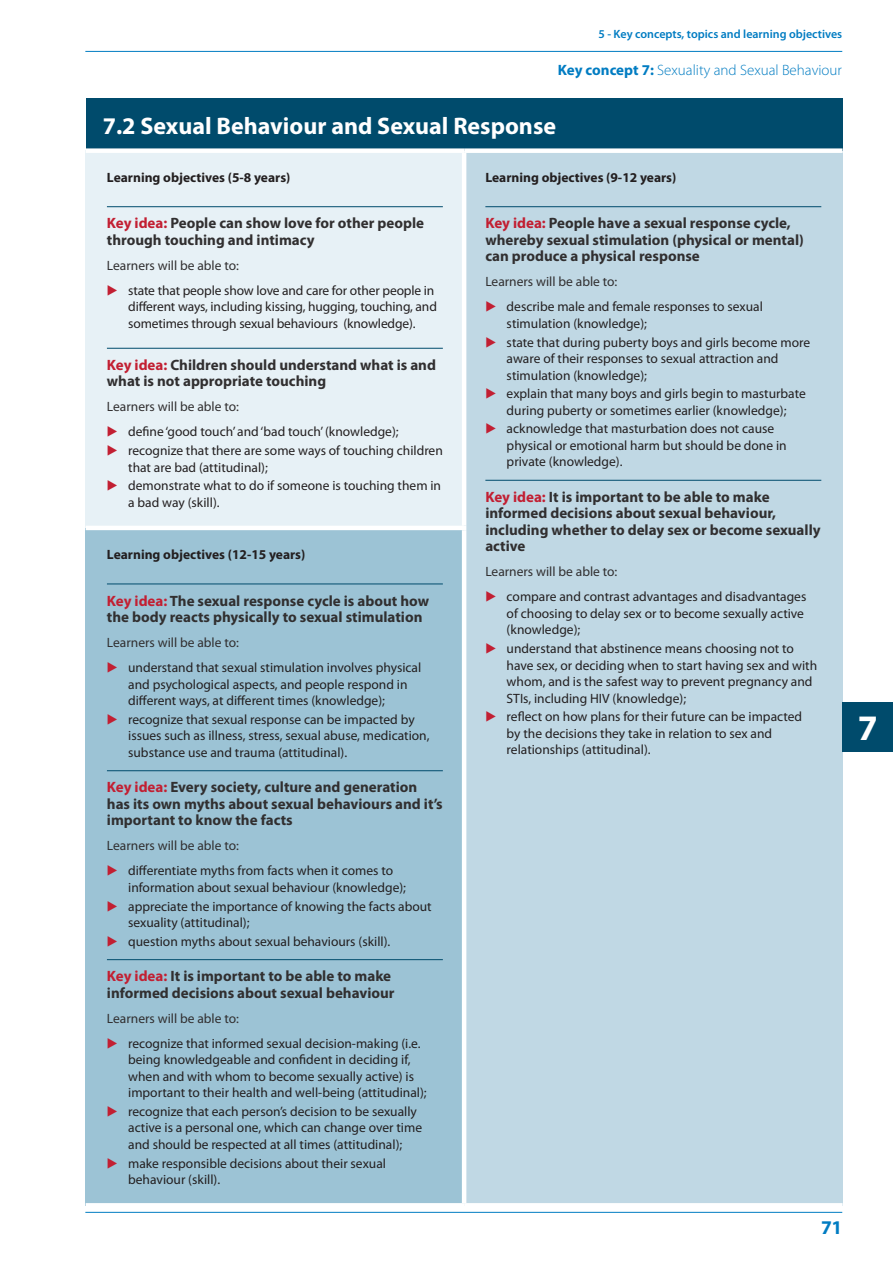
<style>
.page{position:relative;width:893px;height:1263px;background:#fff}
.page>*{position:absolute;margin:0;border:0;box-sizing:border-box;transform-origin:0 0}
.t1{font:700 36px "Myriad Pro";color:#fff}
.t2{font:700 24px "Myriad Pro";color:#fff}
.t3{font:700 19.5px "Myriad Pro";color:#007cc2}
.t4{font:700 15px/16.5px "Myriad Pro";color:#312f30}
.t5{font:300 15px "Myriad Pro";color:#007cc2}
.t6{font:13.5px/16.5px "Myriad Pro";color:#231f20}
.t7{font:700 13.5px "Myriad Pro";color:#231f20}
.t8{font:600 12px "Myriad Pro";color:#007cc2}
.s1{font-weight:700}
.s2{color:#c21f32}
.s3{color:#312f30}
</style>
<div class="page">
<hr style="left:85px;top:51px;width:757px;height:1px;background:#007cc2">
<hr style="left:85px;top:1212px;width:757px;height:1px;background:#007cc2">
<div style="left:86px;top:99px;width:757px;height:52px;background:#004b6c"></div>
<div style="left:86px;top:151px;width:378px;height:377px;background:#e7f1f6"></div>
<div style="left:464px;top:151px;width:379px;height:1054px;background:#c0d8e4"></div>
<div style="left:86px;top:528px;width:378px;height:677px;background:#9cc3d5"></div>
<div style="left:86px;top:148px;width:378px;height:5px;background:#fff"></div>
<div style="left:464px;top:148px;width:379px;height:5px;background:#fff"></div>
<hr style="left:462px;top:153px;width:4px;height:373px;background:#fff">
<hr style="left:86px;top:526px;width:380px;height:4px;background:#fff">
<hr style="left:462px;top:530px;width:4px;height:673px;background:#fff">
<hr style="left:86px;top:1203px;width:378px;height:4px;background:#fff">
<hr style="left:464px;top:1203px;width:379px;height:4px;background:#fff">
<hr style="left:107px;top:206px;width:336px;height:1px;background:#004b6c">
<hr style="left:107px;top:348px;width:336px;height:1px;background:#004b6c">
<hr style="left:485px;top:206px;width:336px;height:1px;background:#004b6c">
<hr style="left:485px;top:480px;width:336px;height:1px;background:#004b6c">
<hr style="left:107px;top:584px;width:336px;height:1px;background:#004b6c">
<hr style="left:107px;top:770px;width:336px;height:1px;background:#004b6c">
<hr style="left:107px;top:959px;width:336px;height:1px;background:#004b6c">
<div style="left:843px;top:702px;width:50px;height:50px;background:#004b6c"></div>
<p class="t8" style="left:598px;top:27px;width:245px">5 - Key concepts, topics and learning objectives</p>
<p class="t5" style="left:558px;top:61px;width:285px"><span class="s1">Key concept 7:</span> Sexuality and Sexual Behaviour</p>
<h2 class="t2" style="left:103px;top:110px;width:542px">7.2 Sexual Behaviour and Sexual Response (contd.)</h2>
<p class="t7" style="left:107px;top:169px;width:185px">Learning objectives (5-8 years)</p>
<p class="t4" style="left:107px;top:215px;width:319px"><span class="s2">Key idea:</span> People can show love for other people through touching and intimacy</p>
<p class="t6" style="left:107px;top:253px;width:329px;line-height:25px"><span class="s3">Learners will be able to:<br></span><span class="s2">▶</span> state that people show love and care for other people in</p>
<p class="t6" style="left:128px;top:298px;width:310px">different ways, including kissing, hugging, touching, and sometimes through sexual behaviours (knowledge).</p>
<p class="t4" style="left:107px;top:356px;width:331px"><span class="s2">Key idea:</span> Children should understand what is and what is not appropriate touching</p>
<p class="t6" style="left:107px;top:394px;width:293px;line-height:25px"><span class="s3">Learners will be able to:<br></span><span class="s2">▶</span> define ‘good touch’ and ‘bad touch’ (knowledge);</p>
<p class="t6" style="left:128px;top:442px;width:316px;text-indent:-21px"><span class="s2">▶</span> recognize that there are some ways of touching children that are bad (attitudinal);</p>
<p class="t6" style="left:128px;top:477px;width:314px;text-indent:-21px"><span class="s2">▶</span> demonstrate what to do if someone is touching them in a bad way (skill).</p>
<p class="t7" style="left:485px;top:169px;width:192px">Learning objectives (9-12 years)</p>
<p class="t4" style="left:485px;top:215px;width:320px"><span class="s2">Key idea:</span> People have a sexual response cycle, whereby sexual stimulation (physical or mental) can produce a physical response</p>
<p class="t6" style="left:485px;top:269px;width:279px;line-height:25px"><span class="s3">Learners will be able to:<br></span><span class="s2">▶</span> describe male and female responses to sexual</p>
<p class="t6" style="left:485px;top:314px;width:326px;line-height:18.6px;text-indent:21px">stimulation (knowledge);<br><span class="s2">▶</span> state that during puberty boys and girls become more</p>
<p class="t6" style="left:507px;top:350px;width:273px">aware of their responses to sexual attraction and stimulation (knowledge);</p>
<p class="t6" style="left:485px;top:385px;width:322px;text-align:center"><span class="s2">▶</span> explain that many boys and girls begin to masturbate during puberty or sometimes earlier (knowledge);</p>
<p class="t6" style="left:507px;top:420px;width:282px;text-indent:-21px"><span class="s2">▶</span> acknowledge that masturbation does not cause physical or emotional harm but should be done in private (knowledge).</p>
<p class="t4" style="left:485px;top:488px;width:337px"><span class="s2">Key idea:</span> It is important to be able to make informed decisions about sexual behaviour, including whether to delay sex or become sexually active</p>
<p class="t6" style="left:485px;top:559px;width:323px;line-height:25px"><span class="s3">Learners will be able to:<br></span><span class="s2">▶</span> compare and contrast advantages and disadvantages</p>
<p class="t6" style="left:507px;top:605px;width:299px">of choosing to delay sex or to become sexually active (knowledge);</p>
<p class="t6" style="left:507px;top:640px;width:312px;text-indent:-21px"><span class="s2">▶</span> understand that abstinence means choosing not to have sex, or deciding when to start having sex and with whom, and is the safest way to prevent pregnancy and STIs, including HIV (knowledge);</p>
<p class="t6" style="left:507px;top:708px;width:297px;text-indent:-21px"><span class="s2">▶</span> reflect on how plans for their future can be impacted by the decisions they take in relation to sex and relationships (attitudinal).</p>
<p class="t7" style="left:107px;top:546px;width:200px">Learning objectives (12-15 years)</p>
<p class="t4" style="left:107px;top:592px;width:324px"><span class="s2">Key idea:</span> The sexual response cycle is about how the body reacts physically to sexual stimulation</p>
<p class="t6" style="left:107px;top:630px;width:316px;line-height:25px"><span class="s3">Learners will be able to:<br></span><span class="s2">▶</span> understand that sexual stimulation involves physical</p>
<p class="t6" style="left:128px;top:676px;width:281px">and psychological aspects, and people respond in different ways, at different times (knowledge);</p>
<p class="t6" style="left:128px;top:711px;width:303px;text-indent:-21px"><span class="s2">▶</span> recognize that sexual response can be impacted by issues such as illness, stress, sexual abuse, medication, substance use and trauma (attitudinal).</p>
<p class="t4" style="left:107px;top:778px;width:337px"><span class="s2">Key idea:</span> Every society, culture and generation has its own myths about sexual behaviours and it’s important to know the facts</p>
<p class="t6" style="left:107px;top:833px;width:288px;line-height:25px"><span class="s3">Learners will be able to:<br></span><span class="s2">▶</span> differentiate myths from facts when it comes to</p>
<p class="t6" style="left:107px;top:878px;width:326px;line-height:18.6px;text-align:center">information about sexual behaviour (knowledge);<br><span class="s2">▶</span> appreciate the importance of knowing the facts about</p>
<p class="t6" style="left:107px;top:913px;width:285px;line-height:18.6px;text-indent:21px">sexuality (attitudinal);<br><span class="s2">▶</span> question myths about sexual behaviours (skill).</p>
<p class="t4" style="left:107px;top:967px;width:289px"><span class="s2">Key idea:</span> It is important to be able to make informed decisions about sexual behaviour</p>
<p class="t6" style="left:107px;top:1005px;width:315px;line-height:25px"><span class="s3">Learners will be able to:<br></span><span class="s2">▶</span> recognize that informed sexual decision-making (i.e.</p>
<p class="t6" style="left:128px;top:1051px;width:300px">being knowledgeable and confident in deciding if, when and with whom to become sexually active) is important to their health and well-being (attitudinal);</p>
<p class="t6" style="left:128px;top:1103px;width:295px;text-indent:-21px"><span class="s2">▶</span> recognize that each person’s decision to be sexually active is a personal one, which can change over time and should be respected at all times (attitudinal);</p>
<p class="t6" style="left:128px;top:1154px;width:259px;text-indent:-21px"><span class="s2">▶</span> make responsible decisions about their sexual behaviour (skill).</p>
<h3 class="t3" style="left:821px;top:1215px;width:23px">71</h3>
<h1 class="t1" style="left:858px;top:705px;width:21px">7</h1>
</div>
